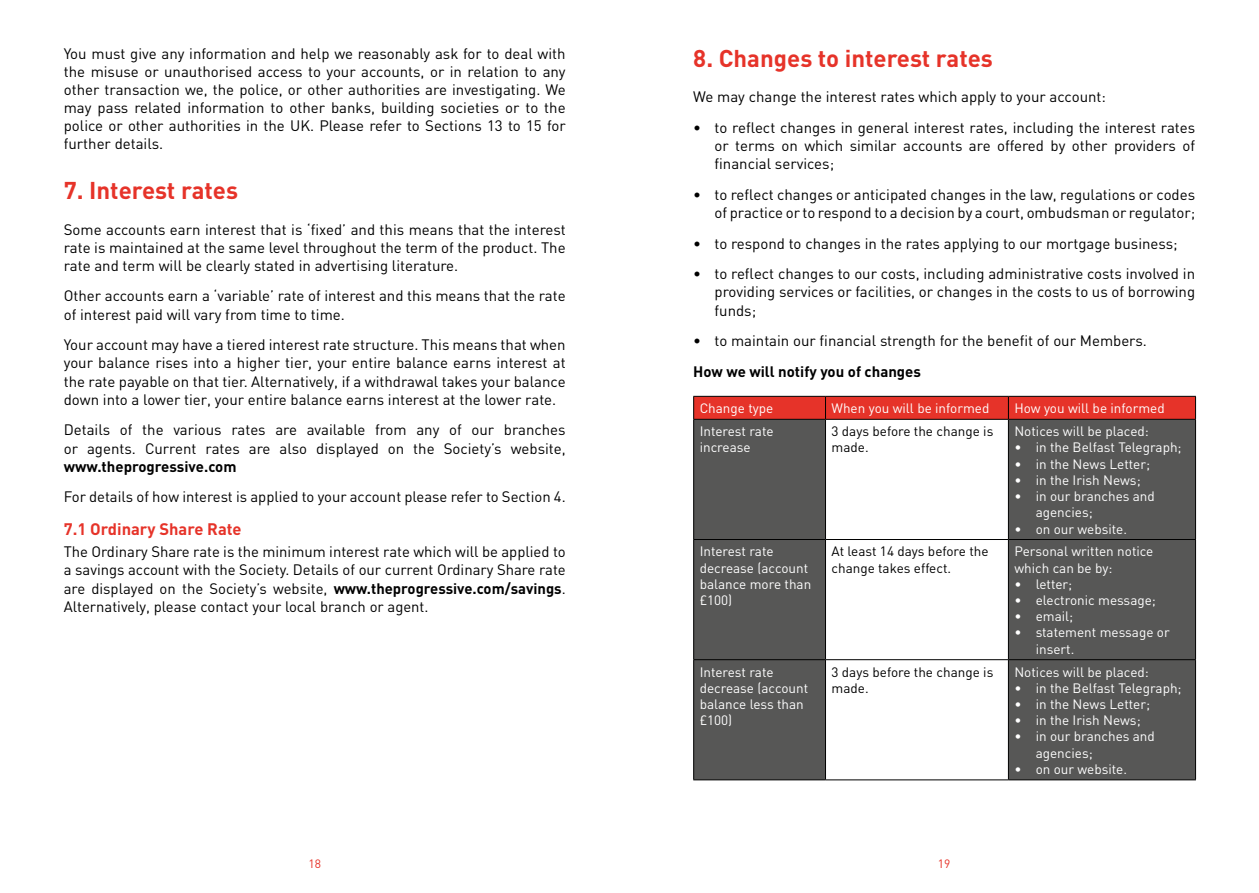
<style>
.page{position:relative;width:1259px;height:893px;background:#fff}
.page>*{position:absolute;margin:0;border:0;box-sizing:border-box;transform-origin:0 0}
.t1{font:700 24px "DIN";color:#e63329}
.t2{font:700 16.5px "DIN";color:#e63329}
.t3{font:15px/18px "DIN";color:#000;text-align:justify}
.t4{font:700 15px "DIN";color:#000}
.t5{font:13.5px/16.2px "DIN";color:#fff}
.t6{font:13.5px/16.2px "DIN";color:#000}
.t7{font:12px "DIN";color:#e63329}
.s1{font-weight:700}
</style>
<div class="page">
<svg style="left:694px;top:420px;width:501px;height:359px;fill:#575756"></svg>
<svg style="left:693px;top:396px;width:503px;height:23px;background:#da3027"></svg>
<hr style="left:693px;top:419px;width:132px;height:1px;background:#000">
<hr style="left:693px;top:420px;width:1px;height:119px;background:#000">
<hr style="left:825px;top:419px;width:183px;height:1px;background:#000">
<hr style="left:825px;top:420px;width:1px;height:119px;background:#000">
<hr style="left:1008px;top:419px;width:188px;height:1px;background:#000">
<hr style="left:1008px;top:420px;width:1px;height:119px;background:#000">
<hr style="left:1195px;top:420px;width:1px;height:119px;background:#000">
<hr style="left:693px;top:539px;width:132px;height:1px;background:#000">
<hr style="left:693px;top:540px;width:1px;height:119px;background:#000">
<hr style="left:825px;top:539px;width:183px;height:1px;background:#000">
<hr style="left:825px;top:540px;width:1px;height:119px;background:#000">
<hr style="left:1008px;top:539px;width:188px;height:1px;background:#000">
<hr style="left:1008px;top:540px;width:1px;height:119px;background:#000">
<hr style="left:1195px;top:540px;width:1px;height:119px;background:#000">
<hr style="left:693px;top:659px;width:132px;height:1px;background:#000">
<hr style="left:693px;top:660px;width:1px;height:119px;background:#000">
<hr style="left:825px;top:659px;width:183px;height:1px;background:#000">
<hr style="left:825px;top:660px;width:1px;height:119px;background:#000">
<hr style="left:1008px;top:659px;width:188px;height:1px;background:#000">
<hr style="left:1008px;top:660px;width:1px;height:119px;background:#000">
<hr style="left:1195px;top:660px;width:1px;height:119px;background:#000">
<hr style="left:693px;top:779px;width:132px;height:1px;background:#000">
<hr style="left:825px;top:779px;width:183px;height:1px;background:#000">
<hr style="left:1008px;top:779px;width:188px;height:1px;background:#000">
<p class="t3" style="left:64px;top:44px;width:503px">You must give any information and help we reasonably ask for to deal with the misuse or unauthorised access to your accounts, or in relation to any other transaction we, the police, or other authorities are investigating. We may pass related information to other banks, building societies or to the police or other authorities in the UK. Please refer to Sections 13 to 15 for further details.</p>
<h1 class="t1" style="left:64px;top:175px;width:176px">7. Interest rates</h1>
<p class="t3" style="left:64px;top:220px;width:503px">Some accounts earn interest that is ‘fixed’ and this means that the interest rate is maintained at the same level throughout the term of the product. The rate and term will be clearly stated in advertising literature.</p>
<p class="t3" style="left:64px;top:287px;width:503px">Other accounts earn a ‘variable’ rate of interest and this means that the rate of interest paid will vary from time to time.</p>
<p class="t3" style="left:64px;top:336px;width:503px">Your account may have a tiered interest rate structure. This means that when your balance rises into a higher tier, your entire balance earns interest at the rate payable on that tier. Alternatively, if a withdrawal takes your balance down into a lower tier, your entire balance earns interest at the lower rate.</p>
<p class="t3" style="left:64px;top:421px;width:503px">Details of the various rates are available from any of our branches or agents. Current rates are also displayed on the Society’s website,</p>
<p class="t4" style="left:64px;top:456px;width:174px">www.theprogressive.com</p>
<p class="t3" style="left:64px;top:488px;width:503px">For details of how interest is applied to your account please refer to Section 4.</p>
<p class="t2" style="left:64px;top:518px;width:179px">7.1 Ordinary Share Rate</p>
<p class="t3" style="left:64px;top:543px;width:503px">The Ordinary Share rate is the minimum interest rate which will be applied to a savings account with the Society. Details of our current Ordinary Share rate are displayed on the Society’s website, <span class="s1">www.theprogressive.com/savings</span>.<br>Alternatively, please contact your local branch or agent.</p>
<h1 class="t1" style="left:693px;top:42px;width:301px">8. Changes to interest rates</h1>
<p class="t3" style="left:693px;top:87px;width:414px">We may change the interest rates which apply to your account:</p>
<p class="t3" style="left:714px;top:118px;width:482px;text-indent:-21px">• to reflect changes in general interest rates, including the interest rates or terms on which similar accounts are offered by other providers of financial services;</p>
<p class="t3" style="left:693px;top:185px;width:503px;text-align:right">• to reflect changes or anticipated changes in the law, regulations or codes of practice or to respond to a decision by a court, ombudsman or regulator;</p>
<p class="t3" style="left:693px;top:234px;width:486px">• to respond to changes in the rates applying to our mortgage business;</p>
<p class="t3" style="left:714px;top:265px;width:482px;text-indent:-21px">• to reflect changes to our costs, including administrative costs involved in providing services or facilities, or changes in the costs to us of borrowing funds;</p>
<p class="t3" style="left:693px;top:332px;width:455px">• to maintain our financial strength for the benefit of our Members.</p>
<p class="t4" style="left:693px;top:362px;width:229px">How we will notify you of changes</p>
<p class="t5" style="left:699px;top:400px;width:75px">Change type</p>
<p class="t5" style="left:831px;top:400px;width:159px">When you will be informed</p>
<p class="t5" style="left:1014px;top:400px;width:152px">How you will be informed</p>
<p class="t5" style="left:699px;top:423px;width:75px">Interest rate increase</p>
<p class="t6" style="left:831px;top:423px;width:163px">3 days before the change is made.</p>
<p class="t5" style="left:1014px;top:423px;width:136px">Notices will be placed:</p>
<p class="t5" style="left:1014px;top:439px;width:169px">• in the Belfast Telegraph;</p>
<p class="t5" style="left:1014px;top:455px;width:137px">• in the News Letter;</p>
<p class="t5" style="left:1014px;top:472px;width:128px">• in the Irish News;</p>
<p class="t5" style="left:1035px;top:488px;width:121px;text-indent:-21px">• in our branches and agencies;</p>
<p class="t5" style="left:1014px;top:520px;width:114px">• on our website.</p>
<p class="t5" style="left:699px;top:543px;width:113px">Interest rate decrease (account balance more than £100)</p>
<p class="t6" style="left:831px;top:543px;width:159px">At least 14 days before the change takes effect.</p>
<p class="t5" style="left:1014px;top:543px;width:141px">Personal written notice which can be by:</p>
<p class="t5" style="left:1014px;top:576px;width:59px">• letter;</p>
<p class="t5" style="left:1014px;top:592px;width:143px">• electronic message;</p>
<p class="t5" style="left:1014px;top:608px;width:60px">• email;</p>
<p class="t5" style="left:1035px;top:624px;width:135px;text-indent:-21px">• statement message or insert.</p>
<p class="t5" style="left:699px;top:663px;width:110px">Interest rate decrease (account balance less than £100)</p>
<p class="t6" style="left:831px;top:663px;width:163px">3 days before the change is made.</p>
<p class="t5" style="left:1014px;top:663px;width:136px">Notices will be placed:</p>
<p class="t5" style="left:1014px;top:680px;width:169px">• in the Belfast Telegraph;</p>
<p class="t5" style="left:1014px;top:696px;width:137px">• in the News Letter;</p>
<p class="t5" style="left:1014px;top:712px;width:128px">• in the Irish News;</p>
<p class="t5" style="left:1035px;top:728px;width:121px;text-indent:-21px">• in our branches and agencies;</p>
<p class="t5" style="left:1014px;top:761px;width:114px">• on our website.</p>
<p class="t7" style="left:308px;top:856px;width:14px">18</p>
<p class="t7" style="left:938px;top:856px;width:14px">19</p>
</div>
